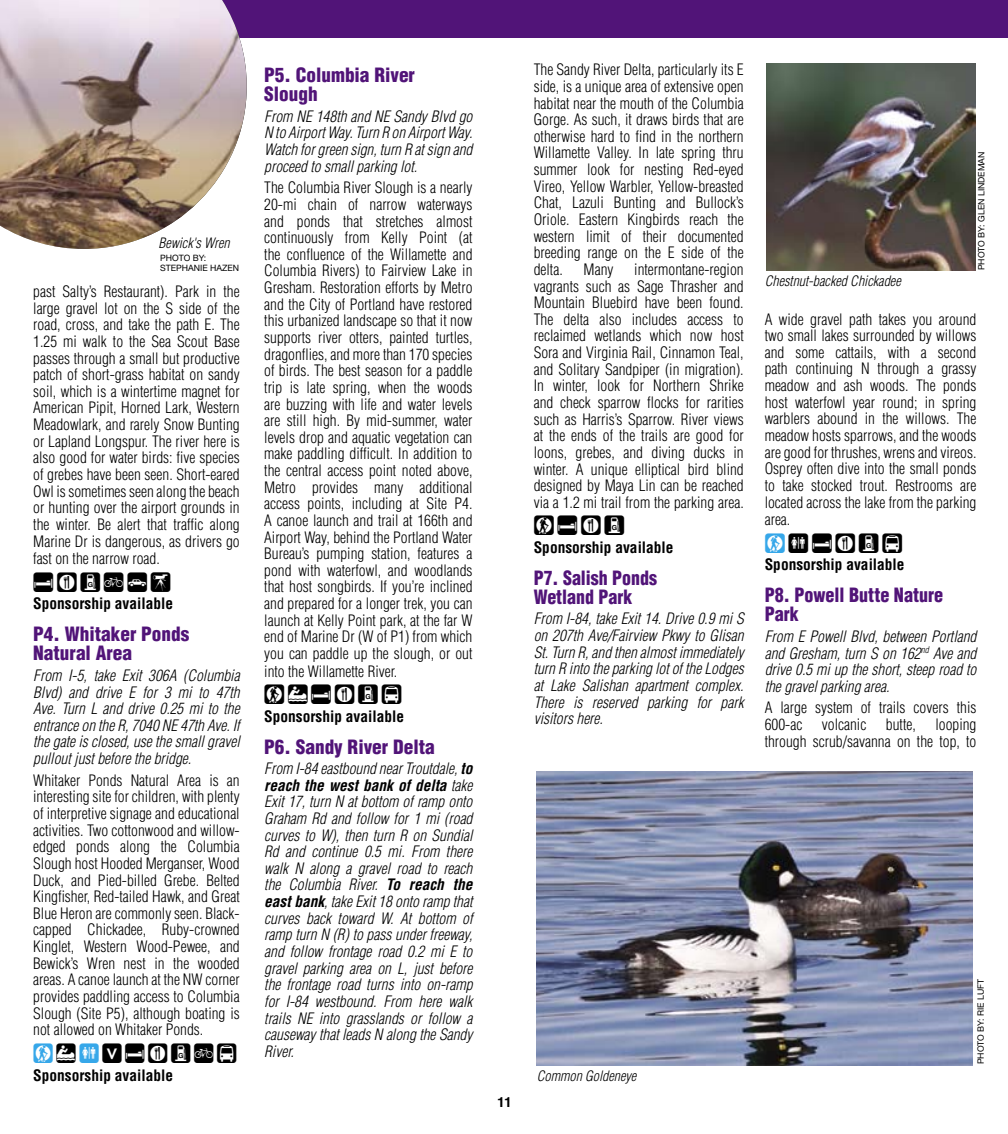
<style>
.page{position:relative;width:1008px;height:1134px;background:#fff}
.page>*{position:absolute;margin:0;border:0;box-sizing:border-box;transform-origin:0 0}
.t1{font:24.5px "Birdfont 3";letter-spacing:.12em;color:#000}
.t2{font:900 condensed 19.25px/19.2px "Helvetica";color:#511478}
.t3{font:900 condensed 19.25px/19.2px "Helvetica";color:#511478;scale:.93 1}
.t4{font:900 condensed 19.25px/19.2px "Helvetica";color:#511478;scale:.94 1}
.t5{font:300 condensed 15.4px/16.6px "Helvetica";color:#000;text-align:justify}
.t6{font:italic 300 condensed 15.4px/16.6px "Helvetica";color:#000;text-align:justify}
.t7{font:700 condensed 15.4px "Helvetica";color:#000}
.t8{font:italic 300 condensed 14px "Helvetica";color:#000}
.t9{font:700 14px "Helvetica";color:#000}
.t10{font:8.75px/9.6px "Helvetica Neue";color:#000}
.s1{color:#36a7e9}
.s2{font-weight:700}
</style>
<div class="page">
<div style="left:0;top:0;width:1008px;height:37px;background:#511478"></div>
<img style="left:537px;top:772px;width:436px;height:294px">
<img style="left:766px;top:63px;width:209px;height:208px">
<img style="left:0;top:0;width:247px;height:249px">
<p class="t8" style="left:159px;top:235px;width:73px">Bewick's Wren</p>
<p class="t10" style="left:160px;top:253px;width:81px">PHOTO BY:<br>STEPHANIE HAZEN</p>
<p class="t5" style="left:33px;top:283px;width:208px">past Salty’s Restaurant). Park in the large gravel lot on the S side of the road, cross, and take the path E. The 1.25 mi walk to the Sea Scout Base passes through a small but productive patch of short-grass habitat on sandy soil, which is a wintertime magnet for American Pipit, Horned Lark, Western Meadowlark, and rarely Snow Bunting or Lapland Longspur. The river here is also good for water birds: five species of grebes have been seen. Short-eared Owl is sometimes seen along the beach or hunting over the airport grounds in the winter. Be alert that traffic along Marine Dr is dangerous, as drivers go fast on the narrow road.</p>
<h1 class="t1" style="left:33px;top:569px;width:139px">EFGOKQ</h1>
<p class="t7" style="left:33px;top:594px;width:141px">Sponsorship available</p>
<p class="t2" style="left:33px;top:624px;width:158px">P4. Whitaker Ponds<br>Natural Area</p>
<p class="t6" style="left:33px;top:667px;width:209px">From I-5, take Exit 306A (Columbia Blvd) and drive E for 3 mi to 47th Ave. Turn L and drive 0.25 mi to the entrance on the R, 7040 NE 47th Ave. If the gate is closed, use the small gravel pullout just before the bridge.</p>
<p class="t5" style="left:33px;top:772px;width:208px">Whitaker Ponds Natural Area is an interesting site for children, with plenty of interpretive signage and educational activities. Two cottonwood and willow&shy;edged ponds along the Columbia Slough host Hooded Merganser, Wood Duck, and Pied-billed Grebe. Belted Kingfisher, Red-tailed Hawk, and Great Blue Heron are commonly seen. Black&shy;capped Chickadee, Ruby-crowned Kinglet, Western Wood-Pewee, and Bewick’s Wren nest in the wooded areas. A canoe launch at the NW corner provides paddling access to Columbia Slough (Site P5), although boating is not allowed on Whitaker Ponds.</p>
<h1 class="t1" style="left:33px;top:1040px;width:205px"><span class="s1">A</span>R<span class="s1">C</span>VEFGOP</h1>
<p class="t7" style="left:33px;top:1066px;width:141px">Sponsorship available</p>
<p class="t2" style="left:264px;top:65px;width:152px">P5. Columbia River<br>Slough</p>
<p class="t6" style="left:264px;top:108px;width:211px">From NE 148th and NE Sandy Blvd go N to Airport Way. Turn R on Airport Way.<br>Watch for green sign, turn R at sign and proceed to small parking lot.</p>
<p class="t5" style="left:264px;top:179px;width:210px">The Columbia River Slough is a nearly 20-mi chain of narrow waterways and ponds that stretches almost continuously from Kelly Point (at the confluence of the Willamette and Columbia Rivers) to Fairview Lake in Gresham. Restoration efforts by Metro and the City of Portland have restored this urbanized landscape so that it now supports river otters, painted turtles, dragonflies, and more than 170 species of birds. The best season for a paddle trip is late spring, when the woods are buzzing with life and water levels are still high. By mid-summer, water levels drop and aquatic vegetation can make paddling difficult. In addition to the central access point noted above, Metro provides many additional access points, including at Site P4.<br>A canoe launch and trail at 166th and Airport Way, behind the Portland Water Bureau’s pumping station, features a pond with waterfowl, and woodlands that host songbirds. If you’re inclined and prepared for a longer trek, you can launch at Kelly Point park, at the far W end of Marine Dr (W of P1) from which you can paddle up the slough, or out into the Willamette River.</p>
<h1 class="t1" style="left:264px;top:682px;width:139px">AREFGP</h1>
<p class="t7" style="left:264px;top:707px;width:141px">Sponsorship available</p>
<p class="t2" style="left:264px;top:737px;width:172px">P6. Sandy River Delta</p>
<p class="t6" style="left:264px;top:760px;width:211px">From I-84 eastbound near Troutdale, <span class="s2">to reach the west bank of delta</span> take Exit 17, turn N at bottom of ramp onto Graham Rd and follow for 1 mi (road curves to W), then turn R on Sundial Rd and continue 0.5 mi. From there walk N along a gravel road to reach the Columbia River. <span class="s2">To reach the east bank</span>, take Exit 18 onto ramp that curves back toward W. At bottom of ramp turn N (R) to pass under freeway, and follow frontage road 0.2 mi E to gravel parking area on L, just before the frontage road turns into on-ramp for I-84 westbound. From here walk trails NE into grasslands or follow a causeway that leads N along the Sandy River.</p>
<p class="t9" style="left:497px;top:1090px;width:16px">11</p>
<p class="t5" style="left:534px;top:61px;width:212px">The Sandy River Delta, particularly its E side, is a unique area of extensive open habitat near the mouth of the Columbia Gorge. As such, it draws birds that are otherwise hard to find in the northern Willamette Valley. In late spring thru summer look for nesting Red-eyed Vireo, Yellow Warbler, Yellow-breasted Chat, Lazuli Bunting and Bullock’s Oriole. Eastern Kingbirds reach the western limit of their documented breeding range on the E side of the delta.</p>
<p class="t5" style="left:534px;top:261px;width:212px;text-indent:101px">intermontane-region vagrants such as Sage Thrasher and Mountain Bluebird have been found.<br>The delta also includes access to reclaimed wetlands which now host Sora and Virginia Rail, Cinnamon Teal, and Solitary Sandpiper (in migration).<br>In winter, look for Northern Shrike and check sparrow flocks for rarities such as Harris’s Sparrow. River views at the ends of the trails are good for loons, grebes, and diving ducks in winter. A unique elliptical bird blind designed by Maya Lin can be reached via a 1.2 mi trail from the parking area.</p>
<h1 class="t1" style="left:534px;top:513px;width:92px">AEFG</h1>
<p class="t7" style="left:534px;top:538px;width:141px">Sponsorship available</p>
<p class="t3" style="left:534px;top:568px;width:134px">P7. Salish Ponds<br>Wetland Park</p>
<p class="t6" style="left:534px;top:610px;width:213px">From I-84, take Exit 14. Drive 0.9 mi S on 207th Ave/Fairview Pkwy to Glisan St. Turn R, and then almost immediately turn R into the parking lot of the Lodges at Lake Salishan apartment complex.<br>There is reserved parking for park visitors here.</p>
<p class="t5" style="left:584px;top:261px;width:31px">Many</p>
<p class="t8" style="left:765px;top:273px;width:138px">Chestnut-backed Chickadee</p>
<p class="t10" style="left:976px;top:270px;width:120px;rotate:-90deg">PHOTO BY: GLEN LINDEMAN</p>
<p class="t5" style="left:765px;top:311px;width:213px">A wide gravel path takes you around two small lakes surrounded by willows and some cattails, with a second path continuing N through a grassy meadow and ash woods. The ponds host waterfowl year round; in spring warblers abound in the willows. The meadow hosts sparrows, and the woods are good for thrushes, wrens and vireos.<br>Osprey often dive into the small ponds to take stocked trout. Restrooms are located across the lake from the parking area.</p>
<h1 class="t1" style="left:765px;top:530px;width:139px"><span class="s1">A</span>CEFGP</h1>
<p class="t7" style="left:765px;top:555px;width:141px">Sponsorship available</p>
<p class="t4" style="left:765px;top:585px;width:191px">P8. Powell Butte Nature<br>Park</p>
<p class="t6" style="left:765px;top:628px;width:215px">From E Powell Blvd, between Portland and Gresham, turn S on 162<sup>nd</sup> Ave and drive 0.5 mi up the short, steep road to the gravel parking area.</p>
<p class="t5" style="left:765px;top:699px;width:213px">A large system of trails covers this<br>600-ac</p>
<p class="t5" style="left:765px;top:716px;width:213px;text-align:right">looping<br>through scrub/savanna on the top, to</p>
<p class="t5" style="left:822px;top:716px;width:46px">volcanic</p>
<p class="t5" style="left:886px;top:716px;width:31px">butte,</p>
<p class="t8" style="left:537px;top:1068px;width:102px">Common Goldeneye</p>
<p class="t10" style="left:976px;top:1064px;width:85px;rotate:-90deg">PHOTO BY: RIE LUFT</p>
</div>
